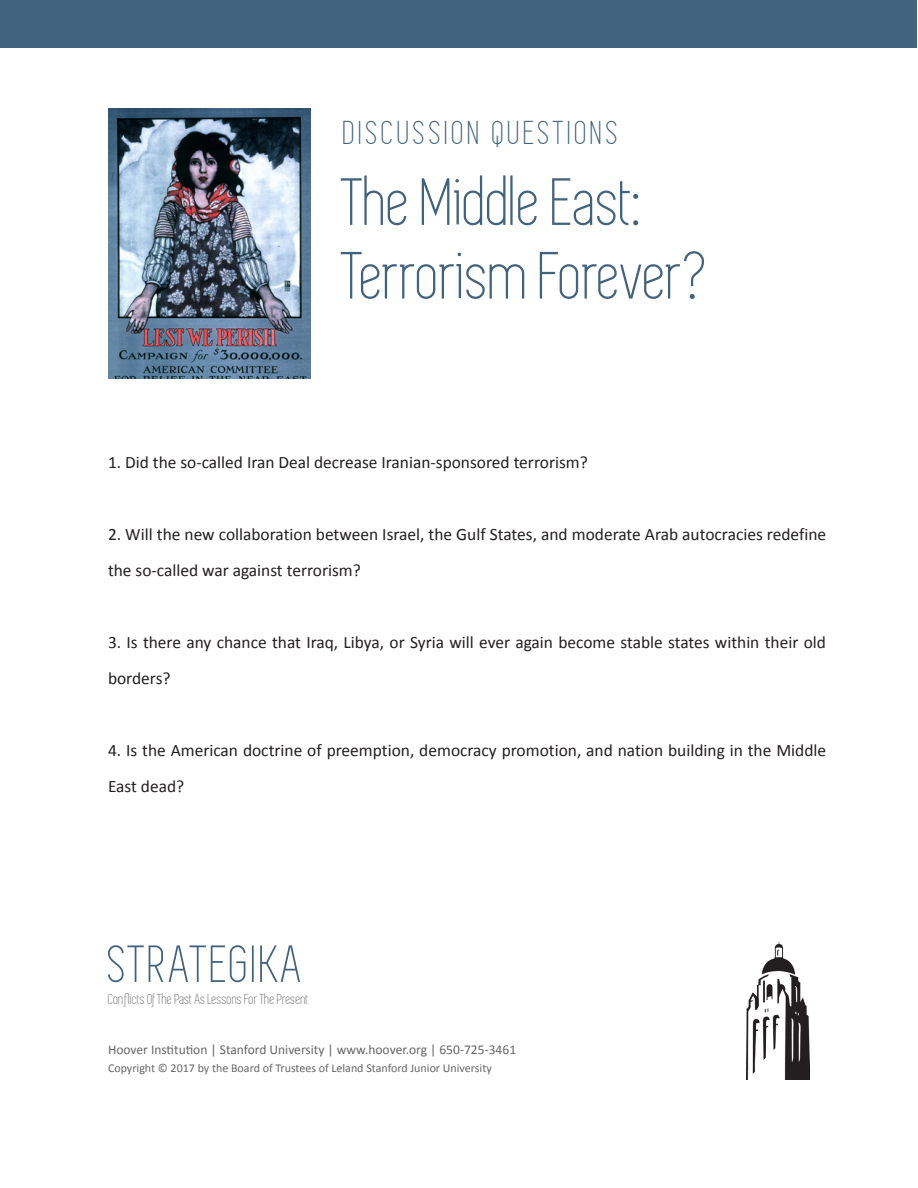
<style>
.page{position:relative;width:918px;height:1188px;background:#fff}
.page>*{position:absolute;margin:0;border:0;box-sizing:border-box;transform-origin:0 0}
.t1{font:69px/73.7px "Simplifica";color:#42637d}
.t2{font:54px "Simplifica";letter-spacing:.05em;color:#42637d}
.Article_Title{font:34.5px "Simplifica";letter-spacing:.1em;color:#42637d}
.Article_Text__no_ind{font:17.4px/36px "Calibri";color:#231f20}
.t3{font:15px "Simplifica";color:#666}
.t4{font:13.5px "Calibri";color:#666}
.t5{font:12px "Calibri";color:#666}
</style>
<div class="page">
<div style="left:1px;top:1px;width:916px;height:47px;background:#42637d"></div>
<img style="left:747px;top:942px;width:63px;height:138px">
<img style="left:108px;top:108px;width:202px;height:271px">
<p class="Article_Title" style="left:344px;top:115px;width:277px">DISCUSSION QUESTIONS</p>
<p class="t1" style="left:344px;top:167px;width:367px">The Middle East:<br>Terrorism Forever?</p>
<p class="Article_Text__no_ind" style="left:108px;top:444px;width:481px">1. Did the so-called Iran Deal decrease Iranian-sponsored terrorism?</p>
<p class="Article_Text__no_ind" style="left:108px;top:516px;width:720px">2. Will the new collaboration between Israel, the Gulf States, and moderate Arab autocracies redefine the so-called war against terrorism?</p>
<p class="Article_Text__no_ind" style="left:108px;top:624px;width:720px">3. Is there any chance that Iraq, Libya, or Syria will ever again become stable states within their old borders?</p>
<p class="Article_Text__no_ind" style="left:108px;top:732px;width:720px">4. Is the American doctrine of preemption, democracy promotion, and nation building in the Middle<br>East dead?</p>
<p class="t2" style="left:108px;top:936px;width:196px">STRATEGIKA</p>
<p class="t3" style="left:108px;top:992px;width:202px">Conflicts Of The Past As Lessons For The Present</p>
<p class="t4" style="left:108px;top:1041px;width:410px">Hoover Institution | Stanford University | www.hoover.org | 650-725-3461</p>
<p class="t5" style="left:108px;top:1060px;width:385px">Copyright © 2017 by the Board of Trustees of Leland Stanford Junior University</p>
</div>
